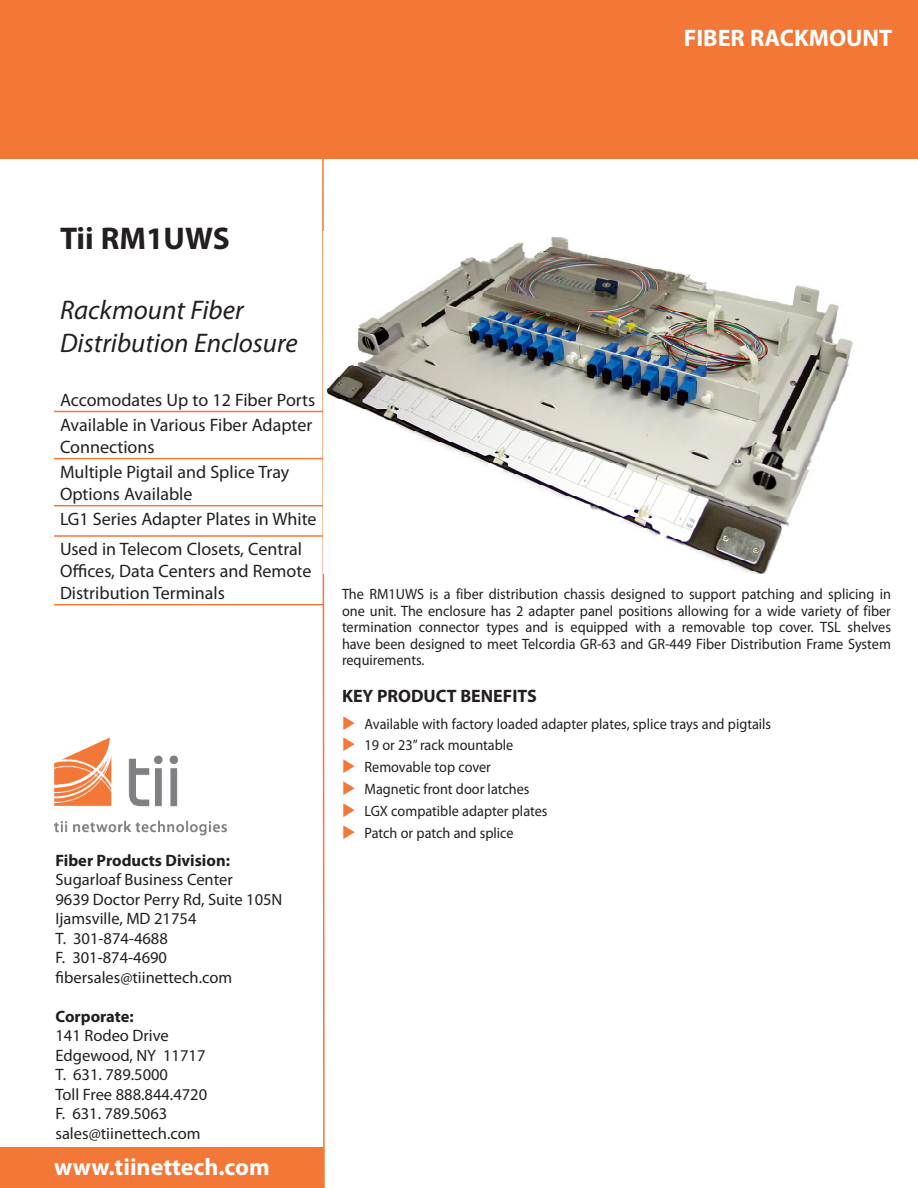
<style>
.page{position:relative;width:918px;height:1188px;background:#fff}
.page>*{position:absolute;margin:0;border:0;box-sizing:border-box;transform-origin:0 0}
.t1{font:700 31.5px "Myriad Pro";color:#231f20}
.t2{font:italic 27px/32.4px "Myriad Pro";color:#231f20}
.Category{font:700 24px "Myriad Pro";color:#fff}
.t3{font:18px/21.6px "Myriad Pro";color:#231f20}
.t4{font:700 18px "Myriad Pro";color:#231f20}
.t5{font:16.5px "Myriad Pro";color:#231f20}
.t6{font:700 16.5px "Myriad Pro";color:#231f20}
.t7{font:15px/16.5px "Myriad Pro";color:#231f20;text-align:justify;scale:.95 1}
</style>
<div class="page">
<div style="left:0;top:0;width:918px;height:158px;background:#f37736"></div>
<svg style="left:321px;top:158px;width:5px;height:1030px"></svg>
<div style="left:0;top:1148px;width:324px;height:40px;background:#f37736"></div>
<hr style="left:54px;top:411px;width:270px;height:1px;background:#f37736">
<hr style="left:54px;top:458px;width:270px;height:1px;background:#f37736">
<hr style="left:54px;top:505px;width:270px;height:1px;background:#f37736">
<hr style="left:54px;top:535px;width:270px;height:2px;background:#f37736">
<hr style="left:54px;top:604px;width:270px;height:1px;background:#f37736">
<img style="left:54px;top:737px;width:173px;height:99px">
<img style="left:323px;top:231px;width:531px;height:343px">
<p class="Category" style="left:684px;top:22px;width:210px">FIBER RACKMOUNT</p>
<p class="t1" style="left:60px;top:218px;width:171px">Tii RM1UWS</p>
<p class="t2" style="left:60px;top:293px;width:239px">Rackmount Fiber<br>Distribution Enclosure</p>
<p class="t3" style="left:60px;top:388px;width:257px">Accomodates Up to 12 Fiber Ports</p>
<p class="t3" style="left:60px;top:414px;width:254px">Available in Various Fiber Adapter<br>Connections</p>
<p class="t3" style="left:60px;top:461px;width:231px">Multiple Pigtail and Splice Tray<br>Options Available</p>
<p class="t3" style="left:60px;top:508px;width:258px">LG1 Series Adapter Plates in White</p>
<p class="t3" style="left:60px;top:538px;width:253px">Used in Telecom Closets, Central<br>Offices, Data Centers and Remote<br>Distribution Terminals</p>
<p class="t6" style="left:56px;top:850px;width:176px">Fiber Products Division:</p>
<p class="t5" style="left:56px;top:870px;width:179px">Sugarloaf Business Center</p>
<p class="t5" style="left:56px;top:889px;width:229px">9639 Doctor Perry Rd, Suite 105N</p>
<p class="t5" style="left:56px;top:909px;width:142px">Ijamsville, MD 21754</p>
<p class="t5" style="left:56px;top:928px;width:114px">T. 301-874-4688</p>
<p class="t5" style="left:56px;top:948px;width:113px">F. 301-874-4690</p>
<p class="t5" style="left:56px;top:967px;width:178px">fibersales@tiinettech.com</p>
<p class="t6" style="left:56px;top:1006px;width:80px">Corporate:</p>
<p class="t5" style="left:56px;top:1026px;width:115px">141 Rodeo Drive</p>
<p class="t5" style="left:56px;top:1045px;width:151px">Edgewood, NY 11717</p>
<p class="t5" style="left:56px;top:1065px;width:114px">T. 631. 789.5000</p>
<p class="t5" style="left:56px;top:1084px;width:153px">Toll Free 888.844.4720</p>
<p class="t5" style="left:56px;top:1104px;width:113px">F. 631. 789.5063</p>
<p class="t5" style="left:56px;top:1123px;width:147px">sales@tiinettech.com</p>
<p class="Category" style="left:54px;top:1152px;width:217px">www.tiinettech.com</p>
<p class="t7" style="left:342px;top:586px;width:579px">The RM1UWS is a fiber distribution chassis designed to support patching and splicing in one unit. The enclosure has 2 adapter panel positions allowing for a wide variety of fiber termination connector types and is equipped with a removable top cover. TSL shelves have been designed to meet Telcordia GR-63 and GR-449 Fiber Distribution Frame System requirements.</p>
<p class="t4" style="left:342px;top:684px;width:196px">KEY PRODUCT BENEFITS</p>
<p class="t7" style="left:364px;top:715px;width:430px">Available with factory loaded adapter plates, splice trays and pigtails</p>
<p class="t7" style="left:364px;top:737px;width:158px">19 or 23” rack mountable</p>
<p class="t7" style="left:364px;top:759px;width:135px">Removable top cover</p>
<p class="t7" style="left:364px;top:781px;width:175px">Magnetic front door latches</p>
<p class="t7" style="left:364px;top:803px;width:194px">LGX compatible adapter plates</p>
<p class="t7" style="left:364px;top:825px;width:159px">Patch or patch and splice</p>
</div>
